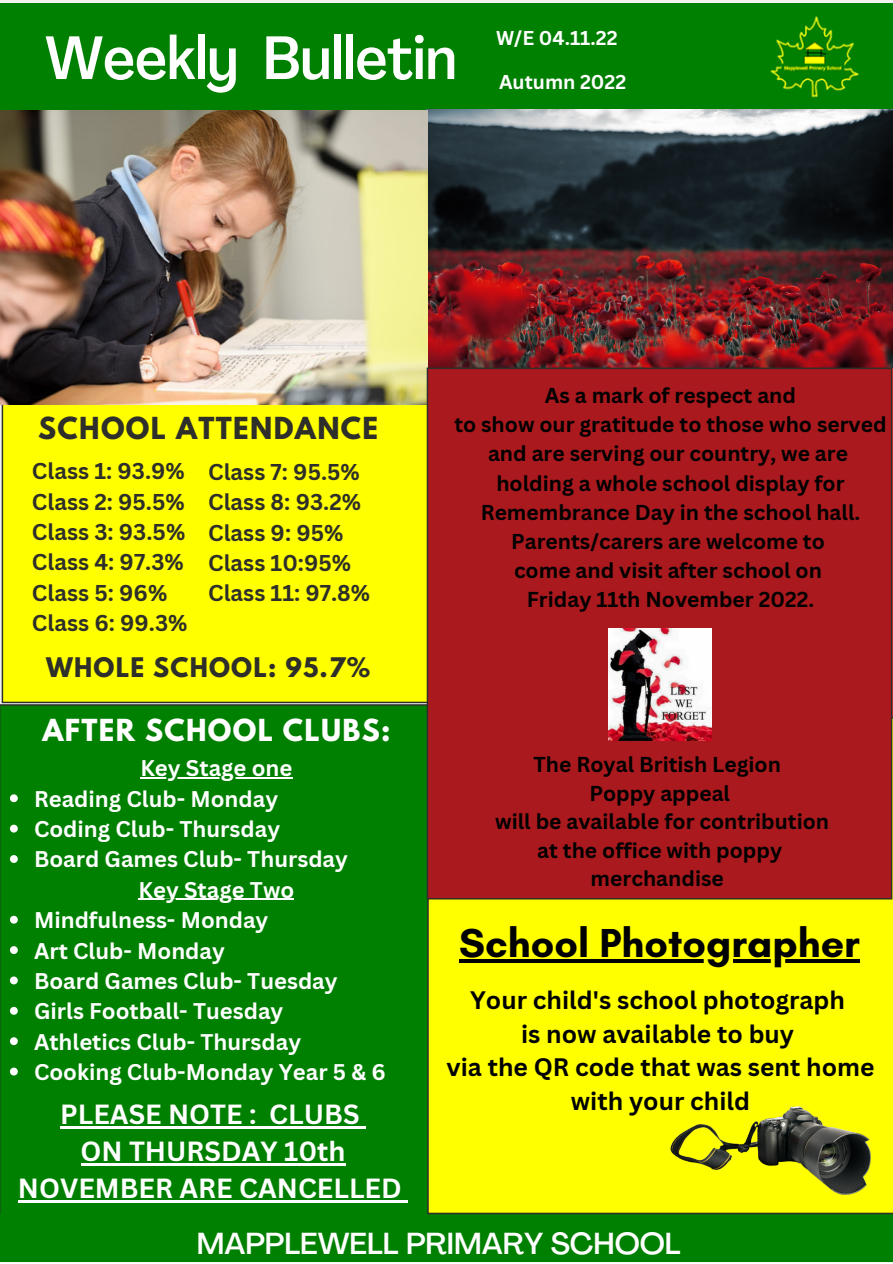
<style>
.page{position:relative;width:893px;height:1264px;background:#fff}
.page>*{position:absolute;margin:0;border:0;box-sizing:border-box;transform-origin:0 0}
.t1{font:500 condensed 60.15px "Agrandir";color:#fff}
.t2{font:700 41.1px "Glacial Indifference";color:#000}
.t3{font:500 30px "Agrandir";color:#fff}
.t4{font:700 27px/37px "Canva Sans";color:#fff;text-align:center}
.t5{font:700 26.85px "League Spartan";letter-spacing:.05em;color:#fff}
.t6{font:700 26.85px "League Spartan";letter-spacing:.05em;color:#2e2e2a}
.t7{font:700 24.6px/33.8px "Canva Sans";color:#000;text-align:center}
.t8{font:700 23.85px "League Spartan";letter-spacing:.05em;color:#2e2e2a}
.t9{font:700 22.2px/30.3px "Canva Sans";color:#2e2e2a}
.t10{font:700 22.05px/30.3px "Canva Sans";color:#fff}
.t11{font:700 21px/29.2px "Canva Sans";color:#000;text-align:center}
.t12{font:700 19.5px "Canva Sans";color:#fff}
</style>
<div class="page">
<div style="left:0;top:3px;width:892px;height:107px;background:#008000"></div>
<img style="left:426px;top:110px;width:466px;height:257px">
<div style="left:2px;top:402px;width:428px;height:300px;background:#ff0"></div>
<hr style="left:2px;top:403px;width:1px;height:298px;background:#2e2e2a">
<hr style="left:3px;top:701px;width:427px;height:2px;background:#2e2e2a">
<div style="left:0;top:705px;width:430px;height:517px;background:#008000"></div>
<hr style="left:0;top:705px;width:1px;height:517px;background:#2e2e2a">
<hr style="left:0;top:704px;width:429px;height:1px;background:#2e2e2a">
<div style="left:0;top:1214px;width:892px;height:47px;background:#008000"></div>
<svg style="left:10px;top:794px;width:8px;height:8px"></svg>
<svg style="left:10px;top:824px;width:8px;height:8px"></svg>
<svg style="left:10px;top:855px;width:8px;height:8px"></svg>
<svg style="left:10px;top:915px;width:8px;height:8px"></svg>
<svg style="left:10px;top:946px;width:8px;height:8px"></svg>
<svg style="left:10px;top:976px;width:8px;height:8px"></svg>
<svg style="left:10px;top:1006px;width:8px;height:8px"></svg>
<svg style="left:10px;top:1037px;width:8px;height:8px"></svg>
<svg style="left:10px;top:1067px;width:8px;height:8px"></svg>
<hr style="left:140px;top:777px;width:152px;height:1px;background:#fff">
<hr style="left:139px;top:898px;width:155px;height:2px;background:#fff">
<div style="left:428px;top:718px;width:464px;height:495px;background:#ff0"></div>
<hr style="left:427px;top:718px;width:1px;height:494px;background:#2e2e2a">
<hr style="left:892px;top:718px;width:1px;height:494px;background:#2e2e2a">
<hr style="left:428px;top:1212px;width:464px;height:2px;background:#2e2e2a">
<img style="left:670px;top:1106px;width:200px;height:88px">
<img style="left:0;top:111px;width:427px;height:293px">
<div style="left:427px;top:368px;width:464px;height:530px;background:#a9191d"></div>
<hr style="left:426px;top:369px;width:2px;height:529px;background:#2e2e2a">
<hr style="left:890px;top:369px;width:2px;height:529px;background:#2e2e2a">
<hr style="left:428px;top:898px;width:462px;height:1px;background:#2e2e2a">
<hr style="left:428px;top:367px;width:462px;height:2px;background:#2e2e2a">
<img style="left:770px;top:16px;width:89px;height:82px">
<img style="left:608px;top:629px;width:103px;height:111px">
<hr style="left:459px;top:959px;width:400px;height:3px;background:#000">
<hr style="left:60px;top:1126px;width:196px;height:2px;background:#fff">
<svg style="left:256px;top:1126px;width:13px;height:2px"></svg>
<hr style="left:269px;top:1126px;width:90px;height:2px;background:#fff">
<svg style="left:359px;top:1126px;width:7px;height:2px"></svg>
<hr style="left:80px;top:1163px;width:265px;height:2px;background:#fff">
<hr style="left:18px;top:1200px;width:384px;height:2px;background:#fff">
<svg style="left:402px;top:1200px;width:6px;height:2px"></svg>
<h1 class="t1" style="left:45px;top:34px;width:413px">Weekly Bulletin</h1>
<p class="t12" style="left:496px;top:25px;width:123px">W/E 04.11.22</p>
<p class="t12" style="left:499px;top:68px;width:129px">Autumn 2022</p>
<p class="t6" style="left:38px;top:415px;width:341px">SCHOOL ATTENDANCE</p>
<p class="t9" style="left:32px;top:455px;width:157px">Class 1: 93.9%<br>Class 2: 95.5%<br>Class 3: 93.5%<br>Class 4: 97.3%<br>Class 5: 96%<br>Class 6: 99.3%</p>
<p class="t9" style="left:208px;top:456px;width:163px">Class 7: 95.5%<br>Class 8: 93.2%<br>Class 9: 95%<br>Class 10:95%<br>Class 11: 97.8%</p>
<p class="t8" style="left:46px;top:655px;width:325px">WHOLE SCHOOL: 95.7%</p>
<p class="t5" style="left:42px;top:716px;width:349px">AFTER SCHOOL CLUBS:</p>
<p class="t10" style="left:140px;top:752px;width:153px">Key Stage one</p>
<p class="t10" style="left:34px;top:783px;width:315px">Reading Club- Monday<br>Coding Club- Thursday<br>Board Games Club- Thursday</p>
<p class="t10" style="left:34px;top:904px;width:353px">Mindfulness- Monday<br>Art Club- Monday<br>Board Games Club- Tuesday<br>Girls Football- Tuesday<br>Athletics Club- Thursday<br>Cooking Club-Monday Year 5 &amp; 6</p>
<p class="t10" style="left:139px;top:874px;width:157px">Key Stage Two</p>
<p class="t4" style="left:18px;top:1094px;width:385px">PLEASE NOTE : CLUBS<br>ON THURSDAY 10th<br>NOVEMBER ARE CANCELLED</p>
<p class="t11" style="left:454px;top:380px;width:433px">As a mark of respect and<br>to show our gratitude to those who served and are serving our country, we are holding a whole school display for<br>Remembrance Day in the school hall.<br>Parents/carers are welcome to<br>come and visit after school on<br>Friday 11th November 2022.</p>
<p class="t11" style="left:495px;top:749px;width:335px;line-height:28.5px">The Royal British Legion<br>Poppy appeal<br>will be available for contribution at the office with poppy merchandise</p>
<h2 class="t2" style="left:459px;top:917px;width:402px">School Photographer</h2>
<p class="t7" style="left:446px;top:982px;width:429px">Your child's school photograph<br>is now available to buy<br>via the QR code that was sent home with your child</p>
<h3 class="t3" style="left:197px;top:1231px;width:485px">MAPPLEWELL PRIMARY SCHOOL</h3>
</div>
